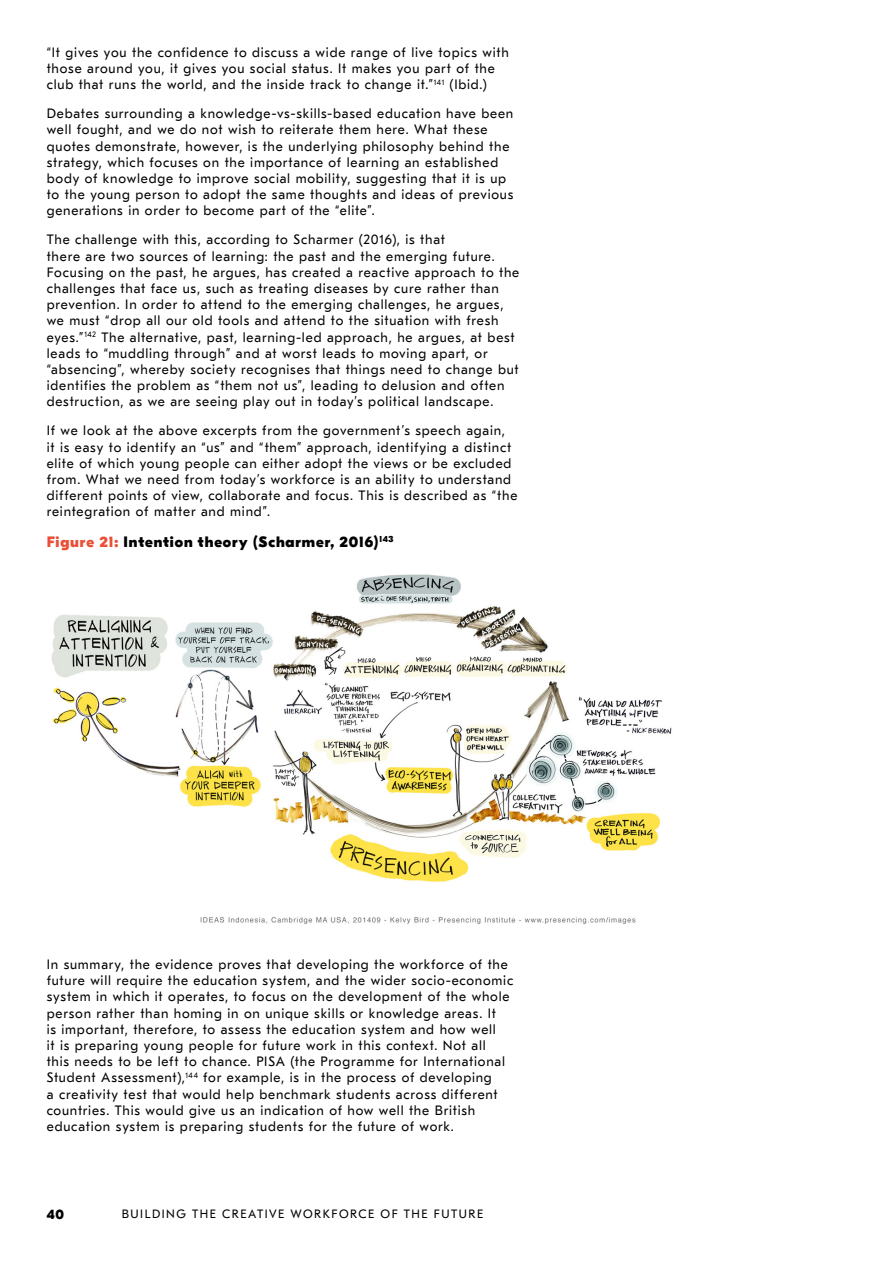
<style>
.page{position:relative;width:893px;height:1263px;background:#fff}
.page>*{position:absolute;margin:0;border:0;box-sizing:border-box;transform-origin:0 0}
.t1{font:800 15px "GT Eesti Display";letter-spacing:.06em;color:#000}
.t2{font:13.5px/16.2px "GT Eesti Text";letter-spacing:.055em;color:#000}
.t3{font:800 13.5px "GT Eesti Display";color:#000}
.t4{font:12px "GT Eesti Text";letter-spacing:.125em;color:#000}
.s1{color:#ea4f37}
</style>
<div class="page">
<img style="left:51px;top:574px;width:621px;height:350px">
<p class="t2" style="left:47px;top:44px;width:464px">“It gives you the confidence to discuss a wide range of live topics with those around you, it gives you social status. It makes you part of the club that runs the world, and the inside track to change it.”<sup>141</sup> (Ibid.)</p>
<p class="t2" style="left:47px;top:106px;width:468px">Debates surrounding a knowledge-vs-skills-based education have been well fought, and we do not wish to reiterate them here. What these quotes demonstrate, however, is the underlying philosophy behind the strategy, which focuses on the importance of learning an established body of knowledge to improve social mobility, suggesting that it is up to the young person to adopt the same thoughts and ideas of previous generations in order to become part of the “elite”.</p>
<p class="t2" style="left:47px;top:232px;width:474px">The challenge with this, according to Scharmer (2016), is that<br>there are two sources of learning: the past and the emerging future.<br>Focusing on the past, he argues, has created a reactive approach to the challenges that face us, such as treating diseases by cure rather than prevention. In order to attend to the emerging challenges, he argues, we must “drop all our old tools and attend to the situation with fresh eyes.”<sup>142</sup> The alternative, past, learning-led approach, he argues, at best leads to “muddling through” and at worst leads to moving apart, or “absencing”, whereby society recognises that things need to change but identifies the problem as “them not us”, leading to delusion and often destruction, as we are seeing play out in today’s political landscape.</p>
<p class="t2" style="left:47px;top:423px;width:472px">If we look at the above excerpts from the government’s speech again,<br>it is easy to identify an “us” and “them” approach, identifying a distinct elite of which young people can either adopt the views or be excluded from. What we need from today’s workforce is an ability to understand different points of view, collaborate and focus. This is described as “the reintegration of matter and mind”.</p>
<p class="t1" style="left:47px;top:534px;width:348px"><span class="s1">Figure 21:</span> Intention theory (Scharmer, 2016)<sup>143</sup></p>
<p class="t2" style="left:47px;top:956px;width:468px">In summary, the evidence proves that developing the workforce of the future will require the education system, and the wider socio-economic system in which it operates, to focus on the development of the whole person rather than homing in on unique skills or knowledge areas. It<br>is important, therefore, to assess the education system and how well<br>it is preparing young people for future work in this context. Not all<br>this needs to be left to chance. PISA (the Programme for International Student Assessment),<sup>144</sup> for example, is in the process of developing<br>a creativity test that would help benchmark students across different countries. This would give us an indication of how well the British education system is preparing students for the future of work.</p>
<p class="t3" style="left:47px;top:1207px;width:19px">40</p>
<p class="t4" style="left:122px;top:1207px;width:363px">BUILDING THE CREATIVE WORKFORCE OF THE FUTURE</p>
</div>
